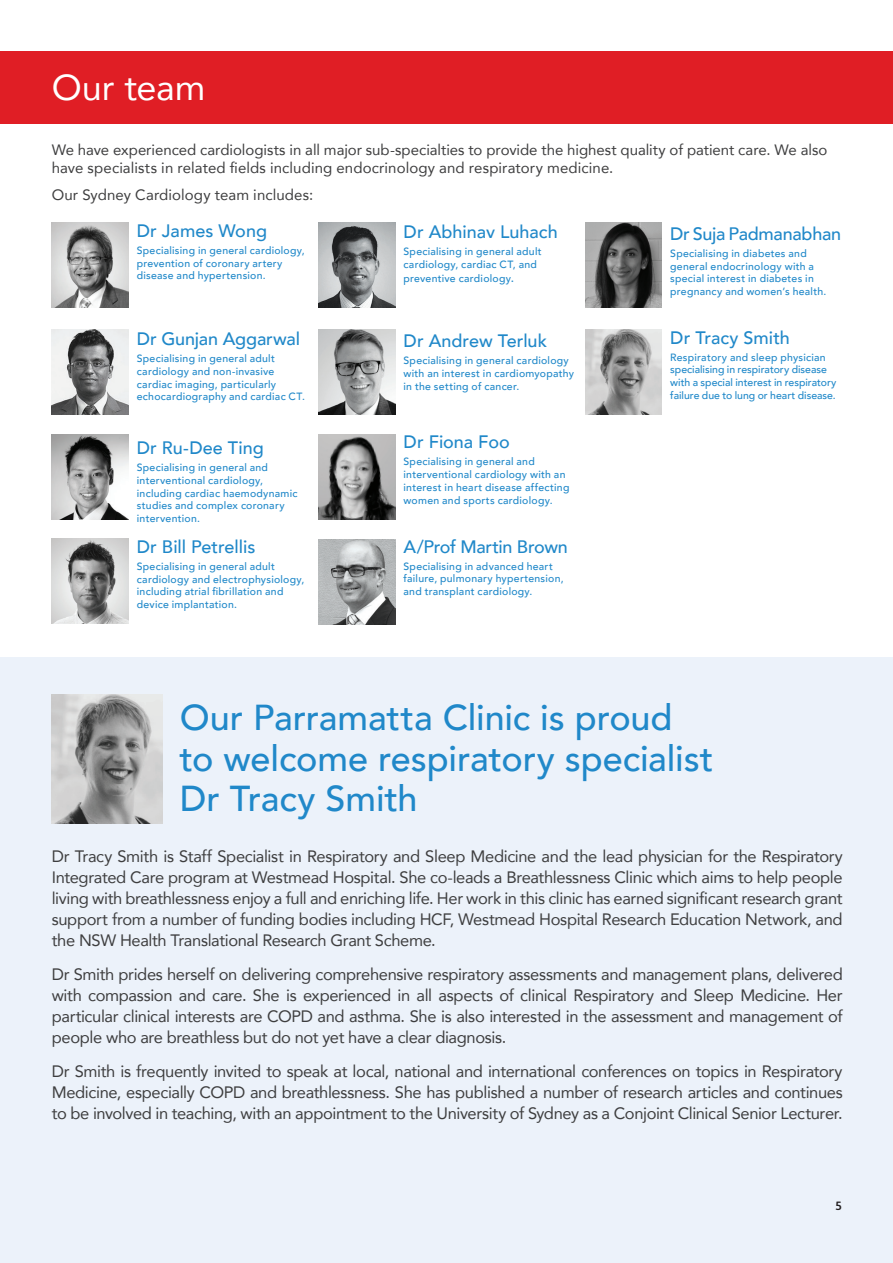
<style>
.page{position:relative;width:893px;height:1263px;background:#fff}
.page>*{position:absolute;margin:0;border:0;box-sizing:border-box;transform-origin:0 0}
.t1{font:500 36px/40.5px "Avenir";letter-spacing:-.005em;color:#2088c9}
.t2{font:36px "Avenir";letter-spacing:-.005em;color:#fff}
.t3{font:500 18px "Avenir";letter-spacing:-.005em;color:#2088c9}
.t4{font:16.5px/21px "Avenir";letter-spacing:-.02em;color:#3e3e3f;text-align:justify}
.t5{font:15px/18px "Avenir";color:#3e3e3f}
.t6{font:600 12px "Asap";color:#231f20}
.t7{font:500 10.5px/12.8px "Avenir";letter-spacing:.025em;color:#2088c9}
.t8{font:500 10.5px/12.8px "Avenir";color:#2088c9}
.s1{font-size:12px}
</style>
<div class="page">
<div style="left:0;top:657px;width:893px;height:606px;background:#ecf2fa"></div>
<img style="left:52px;top:223px;width:76px;height:85px">
<img style="left:52px;top:539px;width:76px;height:85px">
<img style="left:585px;top:329px;width:77px;height:85px">
<img style="left:318px;top:434px;width:77px;height:85px">
<img style="left:52px;top:329px;width:76px;height:85px">
<img style="left:318px;top:223px;width:77px;height:85px">
<img style="left:318px;top:539px;width:77px;height:85px">
<img style="left:585px;top:223px;width:77px;height:85px">
<img style="left:52px;top:435px;width:76px;height:85px">
<img style="left:318px;top:330px;width:77px;height:85px">
<div style="left:0;top:51px;width:893px;height:72px;background:#e01e25"></div>
<img style="left:52px;top:694px;width:111px;height:130px">
<h1 class="t2" style="left:52px;top:58px;width:155px">Our team</h1>
<p class="t5" style="left:52px;top:141px;width:777px">We have experienced cardiologists in all major sub-specialties to provide the highest quality of patient care. We also have specialists in related fields including endocrinology and respiratory medicine.</p>
<p class="t5" style="left:52px;top:185px;width:263px">Our Sydney Cardiology team includes:</p>
<p class="t3" style="left:137px;top:215px;width:132px">Dr James Wong</p>
<p class="t7" style="left:137px;top:243px;width:169px">Specialising in general cardiology, prevention of coronary artery disease and hypertension.</p>
<p class="t3" style="left:137px;top:323px;width:165px">Dr Gunjan Aggarwal</p>
<p class="t7" style="left:137px;top:351px;width:170px">Specialising in general adult cardiology and non-invasive cardiac imaging, particularly echocardiography and cardiac CT.</p>
<p class="t3" style="left:137px;top:432px;width:128px">Dr Ru-Dee Ting</p>
<p class="t7" style="left:137px;top:461px;width:162px">Specialising in general and interventional cardiology, including cardiac haemodynamic studies and complex coronary intervention.</p>
<p class="t3" style="left:137px;top:531px;width:120px">Dr Bill Petrellis</p>
<p class="t7" style="left:137px;top:559px;width:169px">Specialising in general adult cardiology and electrophysiology, including atrial fibrillation and device implantation.</p>
<p class="t3" style="left:404px;top:216px;width:156px">Dr Abhinav Luhach</p>
<p class="t7" style="left:404px;top:244px;width:140px;line-height:13.2px">Specialising in general adult cardiology, cardiac CT, and preventive cardiology<span class="s1">.</span></p>
<p class="t3" style="left:404px;top:326px;width:145px">Dr Andrew Terluk</p>
<p class="t7" style="left:404px;top:354px;width:172px">Specialising in general cardiology with an interest in cardiomyopathy in the setting of cancer.</p>
<p class="t3" style="left:404px;top:427px;width:108px">Dr Fiona Foo</p>
<p class="t7" style="left:404px;top:455px;width:167px">Specialising in general and interventional cardiology with an interest in heart disease affecting women and sports cardiology.</p>
<p class="t3" style="left:404px;top:531px;width:166px">A/Prof Martin Brown</p>
<p class="t7" style="left:404px;top:559px;width:162px">Specialising in advanced heart failure, pulmonary hypertension, and transplant cardiology.</p>
<p class="t3" style="left:670px;top:218px;width:173px">Dr Suja Padmanabhan</p>
<p class="t7" style="left:670px;top:246px;width:158px">Specialising in diabetes and general endocrinology with a special interest in diabetes in pregnancy and women’s health.</p>
<p class="t3" style="left:670px;top:322px;width:121px">Dr Tracy Smith</p>
<p class="t8" style="left:670px;top:350px;width:168px">Respiratory and sleep physician specialising in respiratory disease with a special interest in respiratory failure due to lung or heart disease.</p>
<h1 class="t1" style="left:180px;top:696px;width:535px">Our Parramatta Clinic is proud to welcome respiratory specialist<br>Dr Tracy Smith</h1>
<p class="t4" style="left:52px;top:845px;width:792px">Dr Tracy Smith is Staff Specialist in Respiratory and Sleep Medicine and the lead physician for the Respiratory Integrated Care program at Westmead Hospital. She co-leads a Breathlessness Clinic which aims to help people living with breathlessness enjoy a full and enriching life. Her work in this clinic has earned significant research grant support from a number of funding bodies including HCF, Westmead Hospital Research Education Network, and the NSW Health Translational Research Grant Scheme.</p>
<p class="t4" style="left:52px;top:963px;width:792px">Dr Smith prides herself on delivering comprehensive respiratory assessments and management plans, delivered with compassion and care. She is experienced in all aspects of clinical Respiratory and Sleep Medicine. Her particular clinical interests are COPD and asthma. She is also interested in the assessment and management of people who are breathless but do not yet have a clear diagnosis.</p>
<p class="t4" style="left:52px;top:1060px;width:792px">Dr Smith is frequently invited to speak at local, national and international conferences on topics in Respiratory Medicine, especially COPD and breathlessness. She has published a number of research articles and continues to be involved in teaching, with an appointment to the University of Sydney as a Conjoint Clinical Senior Lecturer.</p>
<p class="t6" style="left:835px;top:1197px;width:8px">5</p>
</div>
